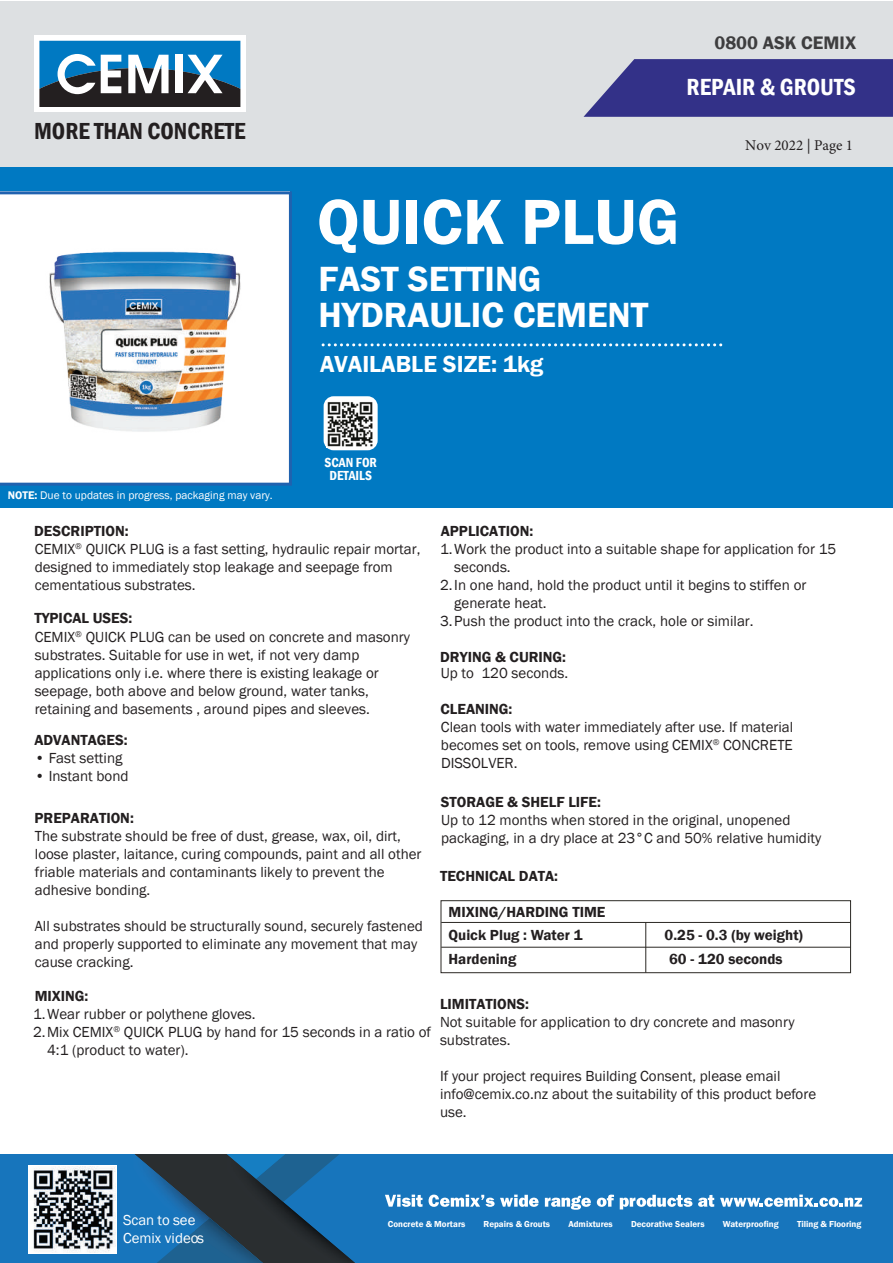
<style>
.page{position:relative;width:893px;height:1263px;background:#fff}
.page>*{position:absolute;margin:0;border:0;box-sizing:border-box;transform-origin:0 0}
.t1{font:600 66px "Franklin Gothic";color:#fff}
.t2{font:600 36px/36px "Franklin Gothic";color:#fff}
.t3{font:600 condensed 24px "Franklin Gothic";color:#fff}
.t4{font:600 23.85px "Franklin Gothic";color:#fff}
.t5{font:600 condensed 23.85px "Franklin Gothic";color:#231f20}
.t6{font:600 18.6px "Franklin Gothic";color:#3e3e3f}
.t7{font:15px/18px "Franklin Gothic";color:#231f20}
.t8{font:600 15px/22.5px "Franklin Gothic";color:#231f20}
.t9{font:15px "Minion Pro";color:#231f20}
.t10{font:14.85px "Franklin Gothic";color:#fff}
.t11{font:600 condensed 13.5px/13.5px "Franklin Gothic";color:#fff;text-align:center}
.t12{font:11.4px "Franklin Gothic";color:#fff}
.t13{font:600 8.85px "Franklin Gothic";color:#fff}
.s1{font-weight:600}
</style>
<div class="page">
<div style="left:0;top:2px;width:893px;height:165px;background:#dde0e2"></div>
<svg style="left:34px;top:36px;width:212px;height:76px;background:#e7eaed"></svg>
<svg style="left:40px;top:41px;width:200px;height:65px;background:#477896"></svg>
<div style="left:0;top:167px;width:893px;height:340px;background:#0079c2"></div>
<svg style="left:323px;top:343px;width:400px;height:3px"></svg>
<div style="left:324px;top:396px;width:54px;height:54px;border:3px solid #fff;border-radius:9px"></div>
<div style="left:0;top:1154px;width:893px;height:109px;background:#1775bc"></div>
<img style="left:135px;top:1154px;width:91px;height:109px">
<img style="left:197px;top:1207px;width:29px;height:11px">
<img style="left:195px;top:1218px;width:31px;height:45px">
<img style="left:226px;top:1154px;width:129px;height:109px">
<div style="left:29px;top:1165px;width:88px;height:88px;background:#fff"></div>
<svg style="left:385px;top:1194px;width:37px;height:13px"></svg>
<svg style="left:429px;top:1194px;width:110px;height:13px"></svg>
<svg style="left:545px;top:1196px;width:46px;height:14px"></svg>
<svg style="left:597px;top:1194px;width:17px;height:13px"></svg>
<svg style="left:620px;top:1195px;width:72px;height:14px"></svg>
<svg style="left:698px;top:1195px;width:16px;height:12px"></svg>
<svg style="left:720px;top:1194px;width:142px;height:13px"></svg>
<svg style="left:583px;top:59px;width:310px;height:58px;background:#424090"></svg>
<div style="left:441px;top:900px;width:410px;height:73px;border:1px solid #2b2824"></div>
<hr style="left:441px;top:922px;width:409px;height:1px;background:#2b2824">
<hr style="left:441px;top:947px;width:409px;height:1px;background:#2b2824">
<hr style="left:645px;top:922px;width:1px;height:51px;background:#2b2824">
<img style="left:0;top:191px;width:318px;height:317px">
<img style="left:326px;top:400px;width:47px;height:48px">
<img style="left:33px;top:1167px;width:82px;height:86px">
<p class="t6" style="left:714px;top:32px;width:143px">0800 ASK CEMIX</p>
<h3 class="t5" style="left:34px;top:115px;width:213px">MORE THAN CONCRETE</h3>
<h3 class="t3" style="left:687px;top:71px;width:171px">REPAIR &amp; GROUTS</h3>
<p class="t9" style="left:736px;top:135px;width:122px">March 2021 | Page 1</p>
<p class="t9" style="left:745px;top:135px;width:109px">Nov 2022 | Page 1</p>
<h1 class="t1" style="left:317px;top:181px;width:364px">QUICK PLUG</h1>
<h2 class="t2" style="left:319px;top:261px;width:331px">FAST SETTING<br>HYDRAULIC CEMENT</h2>
<h3 class="t4" style="left:320px;top:350px;width:225px">AVAILABLE SIZE: 1kg</h3>
<p class="t12" style="left:8px;top:488px;width:266px"><span class="s1">NOTE:</span> Due to updates in progress, packaging may vary.</p>
<p class="t11" style="left:325px;top:455px;width:54px">SCAN FOR<br>DETAILS</p>
<p class="t8" style="left:34px;top:519px;width:96px">DESCRIPTION:</p>
<p class="t8" style="left:441px;top:520px;width:94px">APPLICATION:</p>
<p class="t7" style="left:35px;top:540px;width:387px">CEMIX<sup>®</sup> QUICK PLUG is a fast setting, hydraulic repair mortar, designed to immediately stop leakage and seepage from cementatious substrates.</p>
<p class="t8" style="left:34px;top:607px;width:99px">TYPICAL USES:</p>
<p class="t7" style="left:35px;top:628px;width:377px">CEMIX<sup>®</sup> QUICK PLUG can be used on concrete and masonry substrates. Suitable for use in wet, if not very damp applications only i.e. where there is existing leakage or seepage, both above and below ground, water tanks, retaining and basements , around pipes and sleeves.</p>
<p class="t8" style="left:34px;top:728px;width:95px">ADVANTAGES:</p>
<p class="t7" style="left:35px;top:749px;width:89px">• Fast setting</p>
<p class="t7" style="left:35px;top:767px;width:95px">• Instant bond</p>
<p class="t8" style="left:34px;top:806px;width:101px">PREPARATION:</p>
<p class="t7" style="left:35px;top:827px;width:388px">The substrate should be free of dust, grease, wax, oil, dirt, loose plaster, laitance, curing compounds, paint and all other friable materials and contaminants likely to prevent the adhesive bonding.</p>
<p class="t7" style="left:35px;top:917px;width:390px">All substrates should be structurally sound, securely fastened and properly supported to eliminate any movement that may cause cracking.</p>
<p class="t8" style="left:35px;top:985px;width:55px">MIXING:</p>
<p class="t7" style="left:33px;top:1005px;width:224px">1.Wear rubber or polythene gloves.</p>
<p class="t7" style="left:33px;top:1023px;width:400px">2.Mix CEMIX<sup>®</sup> QUICK PLUG by hand for 15 seconds in a ratio of</p>
<p class="t7" style="left:47px;top:1041px;width:143px">4:1 (product to water).</p>
<p class="t7" style="left:440px;top:541px;width:398px">1.Work the product into a suitable shape for application for 15</p>
<p class="t7" style="left:454px;top:559px;width:58px">seconds.</p>
<p class="t7" style="left:440px;top:577px;width:368px">2.In one hand, hold the product until it begins to stiffen or</p>
<p class="t7" style="left:454px;top:595px;width:94px">generate heat.</p>
<p class="t7" style="left:440px;top:613px;width:315px">3.Push the product into the crack, hole or similar.</p>
<p class="t8" style="left:440px;top:645px;width:127px">DRYING &amp; CURING:</p>
<p class="t7" style="left:441px;top:664px;width:129px">Up to 120 seconds.</p>
<p class="t8" style="left:440px;top:698px;width:73px">CLEANING:</p>
<p class="t7" style="left:441px;top:719px;width:354px;text-align:justify">Clean tools with water immediately after use. If material becomes set on tools, remove using CEMIX<sup>®</sup> CONCRETE DISSOLVER.</p>
<p class="t8" style="left:441px;top:791px;width:162px">STORAGE &amp; SHELF LIFE:</p>
<p class="t7" style="left:441px;top:811px;width:382px">Up to 12 months when stored in the original, unopened packaging, in a dry place at 23°C and 50% relative humidity</p>
<p class="t8" style="left:440px;top:865px;width:120px">TECHNICAL DATA:</p>
<p class="t8" style="left:448px;top:901px;width:158px">MIXING/HARDING TIME<br>Quick Plug : Water 1</p>
<p class="t8" style="left:448px;top:948px;width:69px">Hardening</p>
<p class="t8" style="left:440px;top:993px;width:91px">LIMITATIONS:</p>
<p class="t8" style="left:669px;top:922px;width:135px;line-height:24.8px;text-indent:-4px">0.25 - 0.3 (by weight)<br>60 - 120 seconds</p>
<p class="t7" style="left:440px;top:1013px;width:356px">Not suitable for application to dry concrete and masonry substrates.</p>
<p class="t7" style="left:440px;top:1067px;width:378px">If your project requires Building Consent, please email info@cemix.co.nz about the suitability of this product before use.</p>
<p class="t10" style="left:123px;top:1211px;width:74px">Scan to see</p>
<p class="t13" style="left:388px;top:1218px;width:79px">Concrete &amp; Mortars</p>
<p class="t13" style="left:484px;top:1218px;width:68px">Repairs &amp; Grouts</p>
<p class="t13" style="left:568px;top:1218px;width:46px">Admixtures</p>
<p class="t13" style="left:631px;top:1218px;width:75px">Decorative Sealers</p>
<p class="t13" style="left:723px;top:1218px;width:57px">Waterproofing</p>
<p class="t13" style="left:797px;top:1218px;width:66px">Tiling &amp; Flooring</p>
<p class="t10" style="left:123px;top:1229px;width:83px">Cemix videos</p>
</div>
